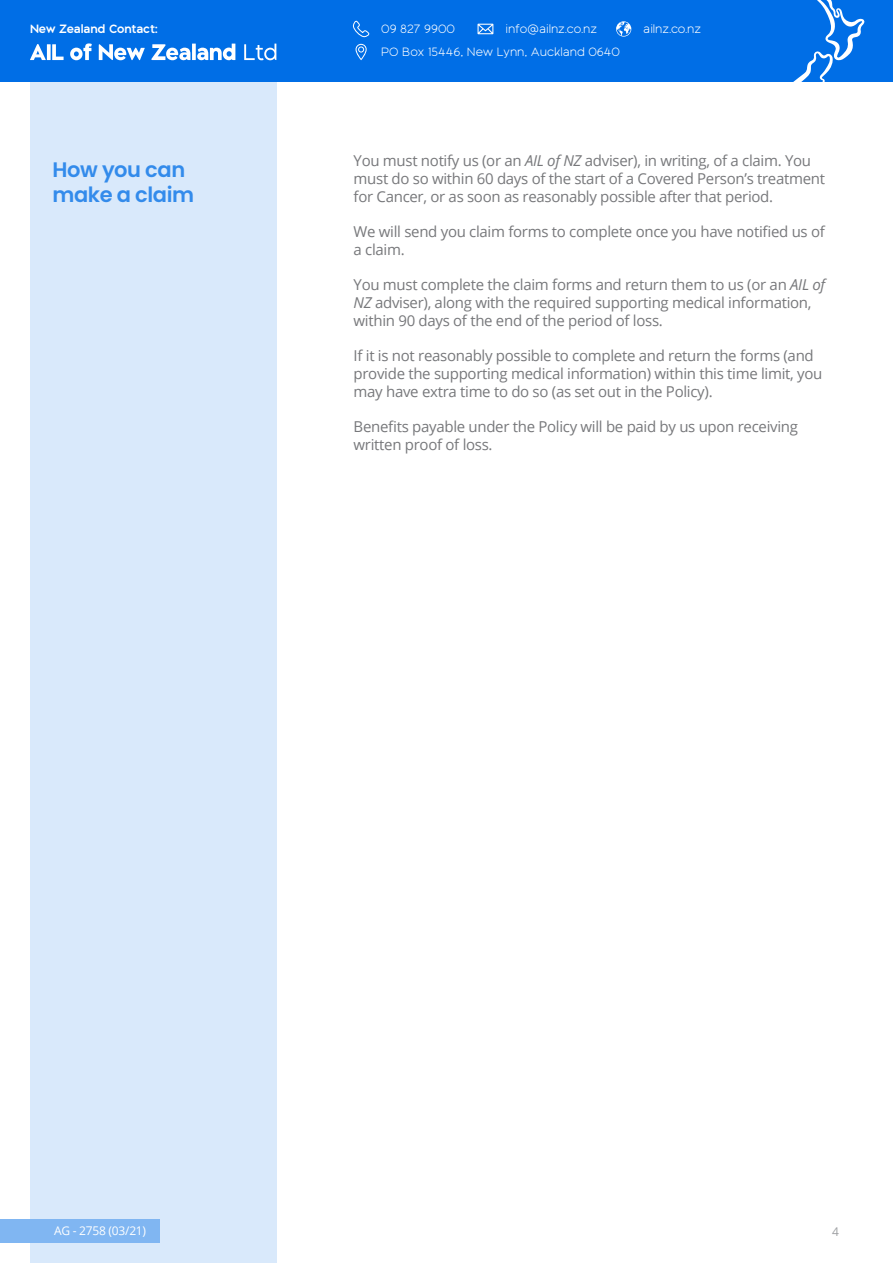
<style>
.page{position:relative;width:893px;height:1263px;background:#fff}
.page>*{position:absolute;margin:0;border:0;box-sizing:border-box;transform-origin:0 0}
.t1{font:600 21px/25.2px "Poppins";letter-spacing:-.02em;color:#338beb}
.t2{font:15px/18px "Open Sans";letter-spacing:-.02em;color:#77787b}
.t3{font:300 12.3px "Black Sans";letter-spacing:-.01em;color:#fff}
.t4{font:600 12.3px "Black Sans";letter-spacing:-.01em;color:#fff}
.t5{font:12px "Open Sans";letter-spacing:-.02em;color:#fff}
.t6{font:12px "Open Sans";color:#9d9fa2}
.s1{font-style:italic}
</style>
<div class="page">
<div style="left:30px;top:81px;width:246px;height:1182px;background:#d9e9fb"></div>
<div style="left:0;top:0;width:893px;height:81px;background:#006ee6"></div>
<svg style="left:777px;top:0;width:88px;height:82px"></svg>
<svg style="left:353px;top:20px;width:16px;height:18px"></svg>
<svg style="left:478px;top:24px;width:15px;height:10px"></svg>
<svg style="left:616px;top:21px;width:15px;height:16px"></svg>
<svg style="left:356px;top:44px;width:11px;height:16px"></svg>
<svg style="left:30px;top:44px;width:16px;height:16px"></svg>
<svg style="left:47px;top:44px;width:4px;height:16px"></svg>
<svg style="left:52px;top:44px;width:12px;height:16px"></svg>
<svg style="left:70px;top:43px;width:22px;height:17px"></svg>
<svg style="left:99px;top:44px;width:46px;height:16px"></svg>
<svg style="left:151px;top:44px;width:39px;height:16px"></svg>
<svg style="left:192px;top:44px;width:4px;height:16px"></svg>
<svg style="left:197px;top:44px;width:38px;height:16px"></svg>
<svg style="left:244px;top:44px;width:32px;height:16px"></svg>
<div style="left:0;top:1219px;width:160px;height:24px;background:#80b6f2"></div>
<p class="t4" style="left:30px;top:21px;width:130px">New Zealand Contact:</p>
<p class="t3" style="left:381px;top:21px;width:75px">09 827 9900</p>
<p class="t3" style="left:505px;top:21px;width:93px">info@ailnz.co.nz</p>
<p class="t3" style="left:643px;top:21px;width:60px">ailnz.co.nz</p>
<p class="t3" style="left:381px;top:45px;width:240px">PO Box 15446, New Lynn, Auckland 0640</p>
<h1 class="t1" style="left:52px;top:157px;width:143px">How you can make a claim</h1>
<p class="t2" style="left:354px;top:151px;width:473px">You must notify us (or an <span class="s1">AIL of NZ</span> adviser), in writing, of a claim. You must do so within 60 days of the start of a Covered Person’s treatment for Cancer, or as soon as reasonably possible after that period.</p>
<p class="t2" style="left:354px;top:222px;width:473px">We will send you claim forms to complete once you have notified us of a claim.</p>
<p class="t2" style="left:354px;top:275px;width:473px">You must complete the claim forms and return them to us (or an <span class="s1">AIL of<br>NZ</span> adviser), along with the required supporting medical information, within 90 days of the end of the period of loss.</p>
<p class="t2" style="left:354px;top:346px;width:470px">If it is not reasonably possible to complete and return the forms (and provide the supporting medical information) within this time limit, you may have extra time to do so (as set out in the Policy).</p>
<p class="t2" style="left:354px;top:417px;width:446px">Benefits payable under the Policy will be paid by us upon receiving written proof of loss.</p>
<p class="t5" style="left:54px;top:1223px;width:94px">AG - 2758 (03/21)</p>
<p class="t6" style="left:832px;top:1223px;width:8px">4</p>
</div>
